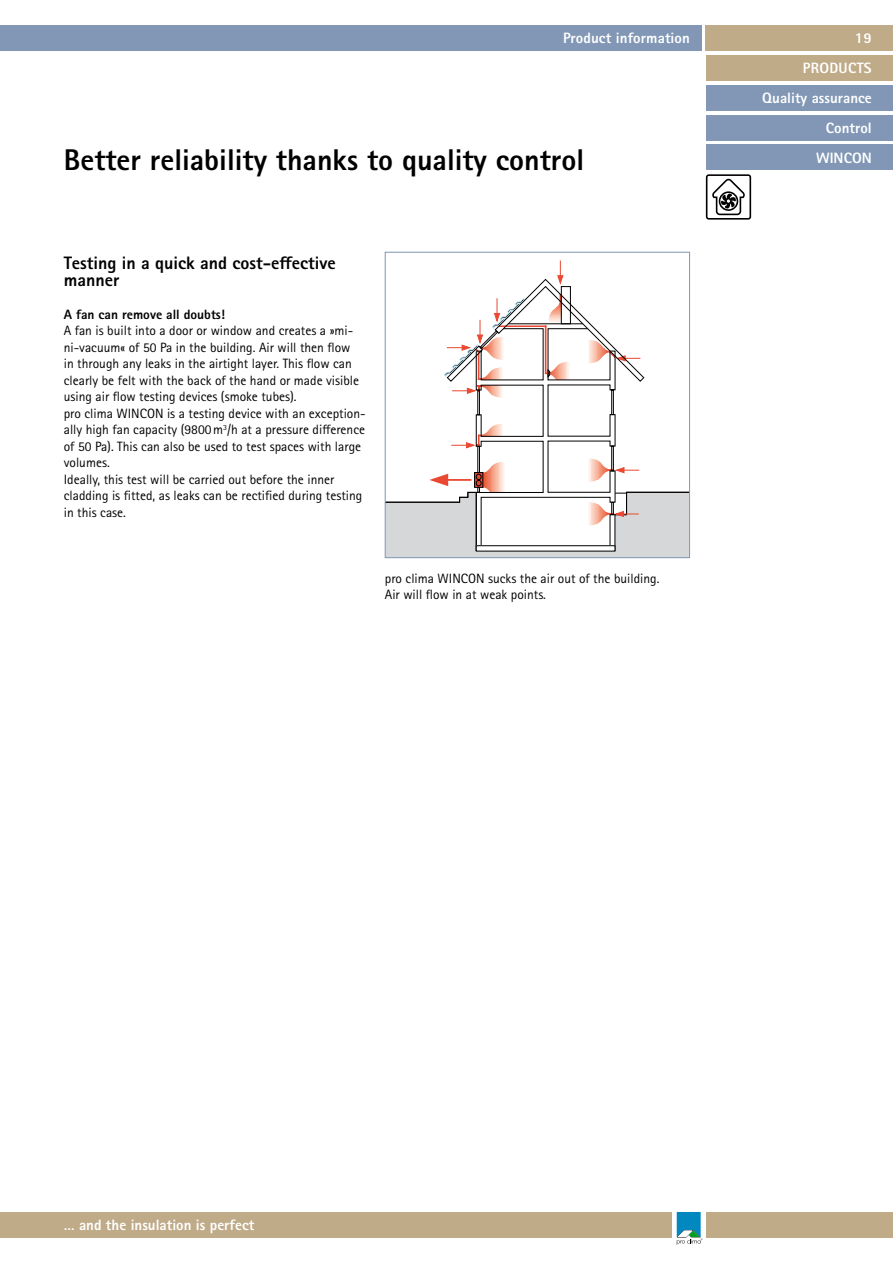
<style>
.page{position:relative;width:893px;height:1263px;background:#fff}
.page>*{position:absolute;margin:0;border:0;box-sizing:border-box;transform-origin:0 0}
.t1{font:800 30px "Rotis Sans Serif Pro";color:#000}
.t2{font:800 18px/16.5px "Rotis Sans Serif Pro";color:#000}
.t3{font:800 15px/29.7px "Rotis Sans Serif Pro";color:#fff;text-align:right}
.t4{font:800 15px "Rotis Sans Serif Pro";letter-spacing:.02em;color:#fff}
.t5{font:13.5px/16.5px "Rotis Sans Serif Pro";color:#000}
.t6{font:800 13.5px "Rotis Sans Serif Pro";color:#000}
</style>
<div class="page">
<div style="left:706px;top:1212px;width:187px;height:25px;background:#c0ab88"></div>
<svg style="left:677px;top:1212px;width:26px;height:33px"></svg>
<div style="left:706px;top:55px;width:187px;height:26px;background:#c0ab88"></div>
<div style="left:706px;top:26px;width:187px;height:25px;background:#c0ab88"></div>
<div style="left:706px;top:85px;width:187px;height:26px;background:#8197b5"></div>
<div style="left:706px;top:115px;width:187px;height:25px;background:#8197b5"></div>
<div style="left:706px;top:145px;width:187px;height:25px;background:#8197b5"></div>
<div style="left:0;top:26px;width:702px;height:25px;background:#8197b5"></div>
<svg style="left:706px;top:174px;width:45px;height:46px"></svg>
<div style="left:0;top:1212px;width:672px;height:25px;background:#c0ab88"></div>
<svg style="left:387px;top:260px;width:301px;height:296px"></svg>
<div style="left:474px;top:551px;width:150px;height:7px;background:#d5d7d8"></div>
<div style="left:476px;top:546px;width:139px;height:5px;background:#fff"></div>
<div style="left:476px;top:545px;width:139px;height:6px;border:1px solid #000"></div>
<div style="left:385px;top:252px;width:305px;height:306px;border:1px solid #8197b5"></div>
<p class="t3" style="left:563px;top:23px;width:128px">Product information</p>
<h1 class="t1" style="left:64px;top:141px;width:522px">Better reliability thanks to quality control</h1>
<h2 class="t2" style="left:64px;top:255px;width:273px">Testing in a quick and cost-effective manner</h2>
<p class="t6" style="left:64px;top:305px;width:163px">A fan can remove all doubts!</p>
<p class="t5" style="left:64px;top:322px;width:303px">A fan is built into a door or window and creates a »mi&shy;ni-vacuum« of 50 Pa in the building. Air will then flow<br>in through any leaks in the airtight layer. This flow can clearly be felt with the back of the hand or made visible using air flow testing devices (smoke tubes).<br>pro clima WINCON is a testing device with an exception&shy;ally high fan capacity (9800m<sup>3</sup>/h at a pressure difference of 50 Pa). This can also be used to test spaces with large volumes.<br>Ideally, this test will be carried out before the inner cladding is fitted, as leaks can be rectified during testing in this case.</p>
<p class="t5" style="left:385px;top:570px;width:276px">pro clima WINCON sucks the air out of the building.<br>Air will flow in at weak points.</p>
<p class="t3" style="left:855px;top:23px;width:18px">19</p>
<p class="t4" style="left:803px;top:59px;width:70px">PRODUCTS</p>
<p class="t3" style="left:762px;top:83px;width:111px">Quality assurance<br>Control<br>WINCON</p>
<p class="t3" style="left:64px;top:1210px;width:192px">… and the insulation is perfect</p>
</div>
